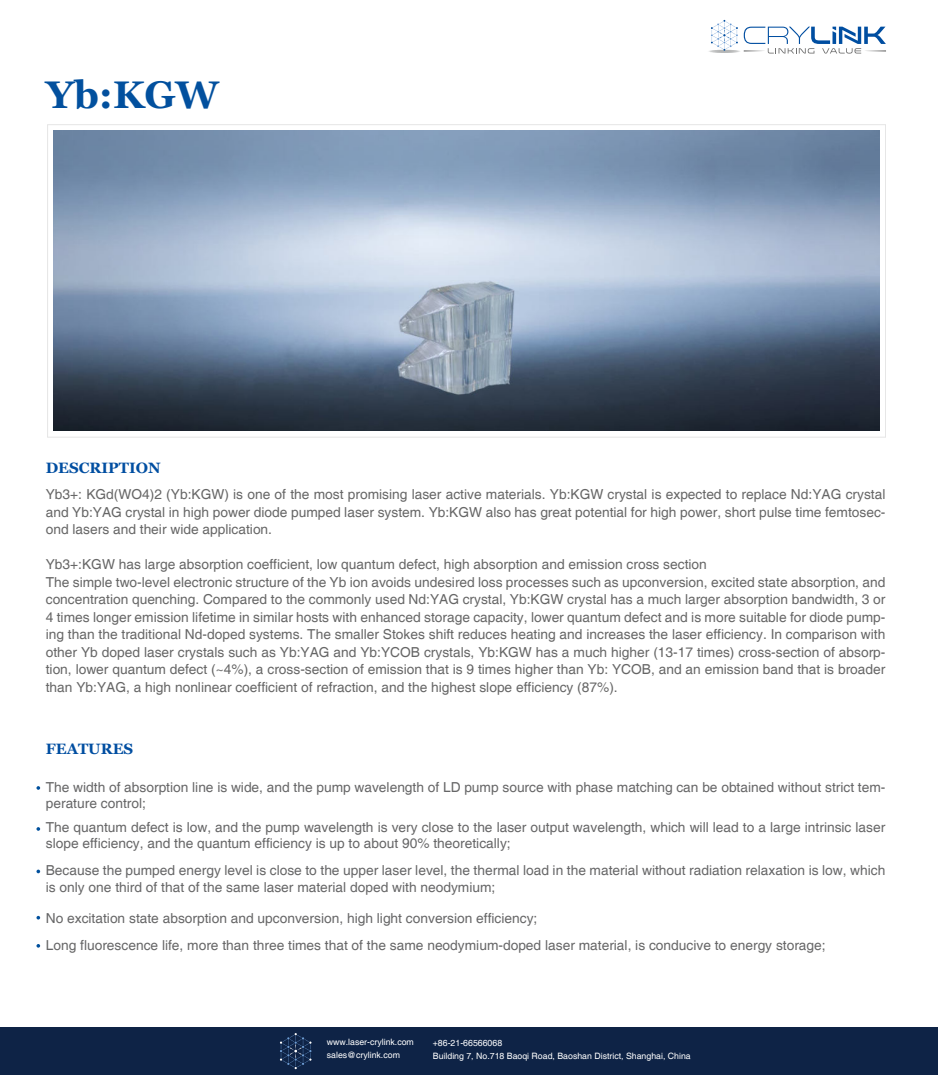
<style>
.page{position:relative;width:938px;height:1075px;background:#fff}
.page>*{position:absolute;margin:0;border:0;box-sizing:border-box;transform-origin:0 0}
.t1{font:700 38.5px "Georgia";color:#02509e}
.t2{font:700 15px "Georgia";color:#004ea1}
.t3{font:13.75px/17.5px "Helvetica";color:#666;text-align:justify}
.t4{font:13.75px/16.5px "Helvetica";color:#666667}
.t5{font:8.75px/12.5px "Helvetica";color:#fff}
</style>
<div class="page">
<img style="left:54px;top:131px;width:825px;height:300px">
<svg style="left:36px;top:786px;width:4px;height:4px"></svg>
<svg style="left:36px;top:827px;width:4px;height:4px"></svg>
<svg style="left:36px;top:870px;width:4px;height:3px"></svg>
<svg style="left:36px;top:916px;width:4px;height:4px"></svg>
<svg style="left:36px;top:944px;width:4px;height:4px"></svg>
<hr style="left:707px;top:50px;width:34px;height:3px;background:#d9dada;border-radius:50%">
<hr style="left:709px;top:50px;width:30px;height:3px;background:#d3d4d4;border-radius:50%">
<svg style="left:711px;top:20px;width:175px;height:34px"></svg>
<div style="left:0;top:1027px;width:938px;height:48px;background:#0e2346"></div>
<svg style="left:280px;top:1033px;width:31px;height:36px"></svg>
<h1 class="t1" style="left:46px;top:79px;width:175px">Yb:KGW</h1>
<p class="t2" style="left:46px;top:462px;width:116px">DESCRIPTION</p>
<p class="t3" style="left:46px;top:487px;width:841px">Yb3+: KGd(WO4)2 (Yb:KGW) is one of the most promising laser active materials. Yb:KGW crystal is expected to replace Nd:YAG crystal and Yb:YAG crystal in high power diode pumped laser system. Yb:KGW also has great potential for high power, short pulse time femtosec&shy;ond lasers and their wide application.</p>
<p class="t3" style="left:46px;top:557px;width:841px;text-align:left">Yb3+:KGW has large absorption coefficient, low quantum defect, high absorption and emission cross section<br>The simple two-level electronic structure of the Yb ion avoids undesired loss processes such as upconversion, excited state absorption, and concentration quenching. Compared to the commonly used Nd:YAG crystal, Yb:KGW crystal has a much larger absorption bandwidth, 3 or 4 times longer emission lifetime in similar hosts with enhanced storage capacity, lower quantum defect and is more suitable for diode pump&shy;ing than the traditional Nd-doped systems. The smaller Stokes shift reduces heating and increases the laser efficiency. In comparison with other Yb doped laser crystals such as Yb:YAG and Yb:YCOB crystals, Yb:KGW has a much higher (13-17 times) cross-section of absorp&shy;tion, lower quantum defect (~4%), a cross-section of emission that is 9 times higher than Yb: YCOB, and an emission band that is broader than Yb:YAG, a high nonlinear coefficient of refraction, and the highest slope efficiency (87%).</p>
<p class="t2" style="left:46px;top:743px;width:89px">FEATURES</p>
<p class="t4" style="left:46px;top:780px;width:841px">The width of absorption line is wide, and the pump wavelength of LD pump source with phase matching can be obtained without strict tem&shy;perature control;</p>
<p class="t4" style="left:46px;top:820px;width:841px">The quantum defect is low, and the pump wavelength is very close to the laser output wavelength, which will lead to a large intrinsic laser slope efficiency, and the quantum efficiency is up to about 90% theoretically;</p>
<p class="t4" style="left:46px;top:864px;width:841px">Because the pumped energy level is close to the upper laser level, the thermal load in the material without radiation relaxation is low, which is only one third of that of the same laser material doped with neodymium;</p>
<p class="t4" style="left:46px;top:906px;width:781px;line-height:27.5px">No excitation state absorption and upconversion, high light conversion efficiency;<br>Long fluorescence life, more than three times that of the same neodymium-doped laser material, is conducive to energy storage;</p>
<p class="t5" style="left:327px;top:1037px;width:89px">www.laser-crylink.com sales@crylink.com</p>
<p class="t5" style="left:433px;top:1037px;width:259px">+86-21-66566068<br>Building 7, No.718 Baoqi Road, Baoshan District, Shanghai, China</p>
</div>
